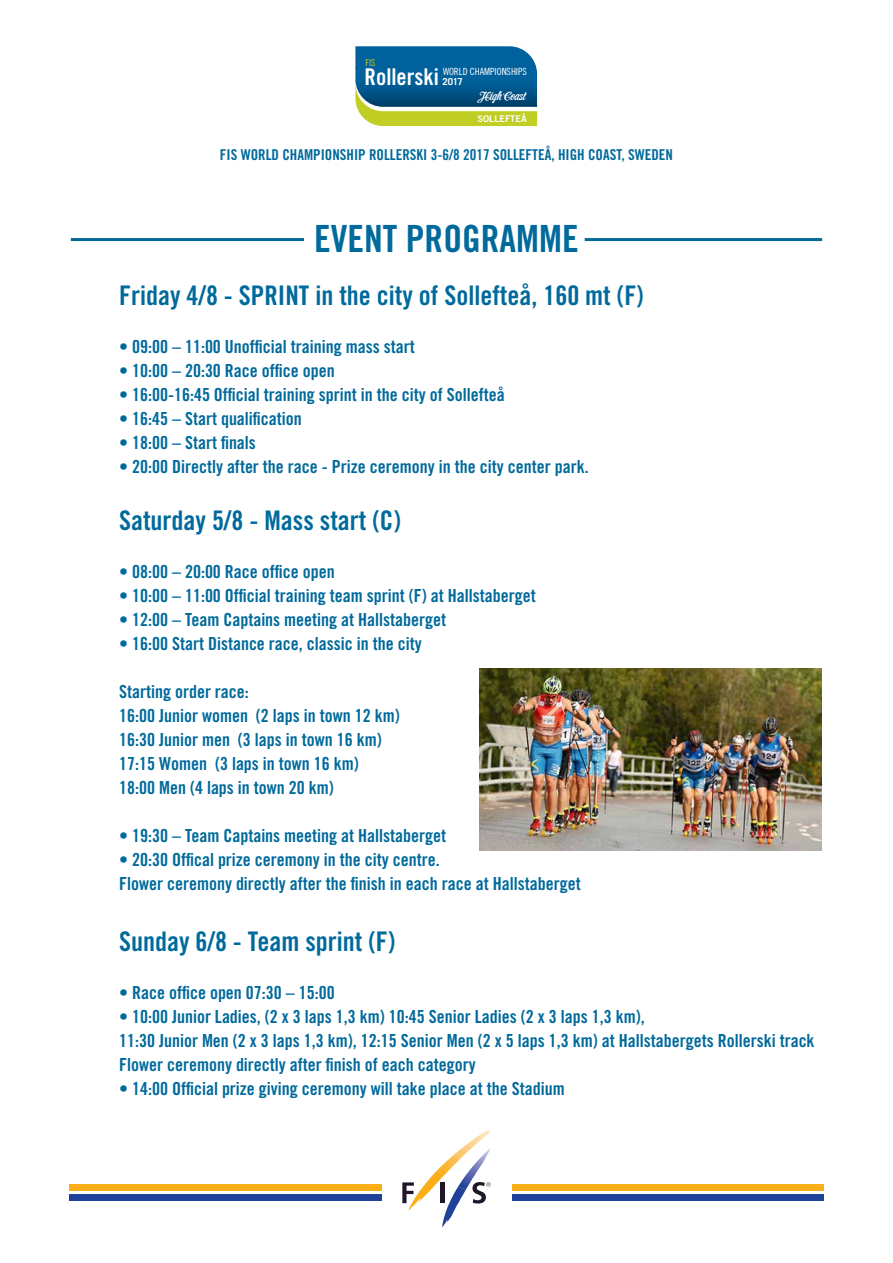
<style>
.page{position:relative;width:893px;height:1263px;background:#fff}
.page>*{position:absolute;margin:0;border:0;box-sizing:border-box;transform-origin:0 0}
.t1{font:37.5px "Trade Gothic Bold Cond Twenty";color:#006a9c}
.t2{font:27px "Trade Gothic Bold Cond Twenty";color:#006a9c}
.t3{font:23.1px "Trade Gothic Bold Cond Twenty";color:#fff}
.t4{font:18px/24px "Trade Gothic Bold Cond Twenty";color:#006a9c}
.t5{font:15px "Trade Gothic Bold Cond Twenty";color:#006a9c}
.t6{font:13.05px "Cider Script";color:#fff}
.t7{font:9.9px "Trade Gothic Cond Eighteen";color:#fff}
.t8{font:700 9.6px "Trade Gothic";color:#fff}
.t9{font:9.45px "Trade Gothic Cond Eighteen";color:#c1ce23}
.t10{font:9.15px "Trade Gothic Bold Two";color:#fff}
.s1{font-family:"Cider Script";font-size:16.95px;color:#fff}
</style>
<div class="page">
<div style="left:69px;top:1184px;width:755px;height:7px;background:#faaf18"></div>
<div style="left:69px;top:1194px;width:755px;height:6px;background:#20419a"></div>
<div style="left:382px;top:1167px;width:129px;height:62px;background:#fff"></div>
<svg style="left:402px;top:1131px;width:89px;height:96px"></svg>
<img style="left:480px;top:668px;width:341px;height:182px">
<hr style="left:71px;top:238px;width:233px;height:3px;background:#006a9c">
<hr style="left:585px;top:238px;width:237px;height:3px;background:#006a9c">
<svg style="left:355px;top:46px;width:182px;height:80px;background:#387d85"></svg>
<p class="t9" style="left:365px;top:57px;width:12px">FIS</p>
<p class="t7" style="left:443px;top:66px;width:85px">WORLD CHAMPIONSHIPS</p>
<p class="t3" style="left:365px;top:63px;width:76px">Rollerski</p>
<p class="t8" style="left:443px;top:76px;width:22px">2017</p>
<p class="t6" style="left:479px;top:89px;width:48px">High Coast</p>
<p class="t10" style="left:477px;top:113px;width:51px">SOLLEFTEÅ</p>
<p class="t5" style="left:379px;top:146px;width:296px"><span class="s1">High Coast</span>3-6/8 2017 SOLLEFTEÅ, HIGH COAST, SWEDEN</p>
<p class="t5" style="left:220px;top:146px;width:209px">FIS WORLD CHAMPIONSHIP ROLLERSKI</p>
<h1 class="t1" style="left:314px;top:216px;width:266px">EVENT PROGRAMME</h1>
<h2 class="t2" style="left:119px;top:279px;width:526px">Friday 4/8 - SPRINT in the city of Sollefteå, 160 mt (F)</h2>
<p class="t4" style="left:119px;top:335px;width:297px">• 09:00 – 11:00 Unofficial training mass start</p>
<p class="t4" style="left:119px;top:359px;width:217px">• 10:00 – 20:30 Race office open</p>
<p class="t4" style="left:119px;top:383px;width:387px">• 16:00-16:45 Official training sprint in the city of Sollefteå</p>
<p class="t4" style="left:119px;top:407px;width:184px">• 16:45 – Start qualification</p>
<p class="t4" style="left:119px;top:431px;width:138px">• 18:00 – Start finals</p>
<p class="t4" style="left:119px;top:455px;width:471px">• 20:00 Directly after the race - Prize ceremony in the city center park.</p>
<h2 class="t2" style="left:119px;top:504px;width:283px">Saturday 5/8 - Mass start (C)</h2>
<p class="t4" style="left:119px;top:559px;width:217px">• 08:00 – 20:00 Race office open</p>
<p class="t4" style="left:119px;top:583px;width:418px">• 10:00 – 11:00 Official training team sprint (F) at Hallstaberget</p>
<p class="t4" style="left:119px;top:607px;width:329px">• 12:00 – Team Captains meeting at Hallstaberget</p>
<p class="t4" style="left:119px;top:631px;width:304px">• 16:00 Start Distance race, classic in the city</p>
<p class="t4" style="left:119px;top:679px;width:282px">Starting order race:<br>16:00 Junior women (2 laps in town 12 km)<br>16:30 Junior men (3 laps in town 16 km)<br>17:15 Women (3 laps in town 16 km)<br>18:00 Men (4 laps in town 20 km)</p>
<p class="t4" style="left:119px;top:823px;width:329px">• 19:30 – Team Captains meeting at Hallstaberget</p>
<p class="t4" style="left:119px;top:847px;width:463px">• 20:30 Offical prize ceremony in the city centre.<br>Flower ceremony directly after the finish in each race at Hallstaberget</p>
<h2 class="t2" style="left:119px;top:925px;width:278px">Sunday 6/8 - Team sprint (F)</h2>
<p class="t4" style="left:119px;top:980px;width:217px">• Race office open 07:30 – 15:00</p>
<p class="t4" style="left:119px;top:1004px;width:697px">• 10:00 Junior Ladies, (2 x 3 laps 1,3 km) 10:45 Senior Ladies (2 x 3 laps 1,3 km),<br>11:30 Junior Men (2 x 3 laps 1,3 km), 12:15 Senior Men (2 x 5 laps 1,3 km) at Hallstabergets Rollerski track<br>Flower ceremony directly after finish of each category</p>
<p class="t4" style="left:119px;top:1076px;width:447px">• 14:00 Official prize giving ceremony will take place at the Stadium</p>
</div>
